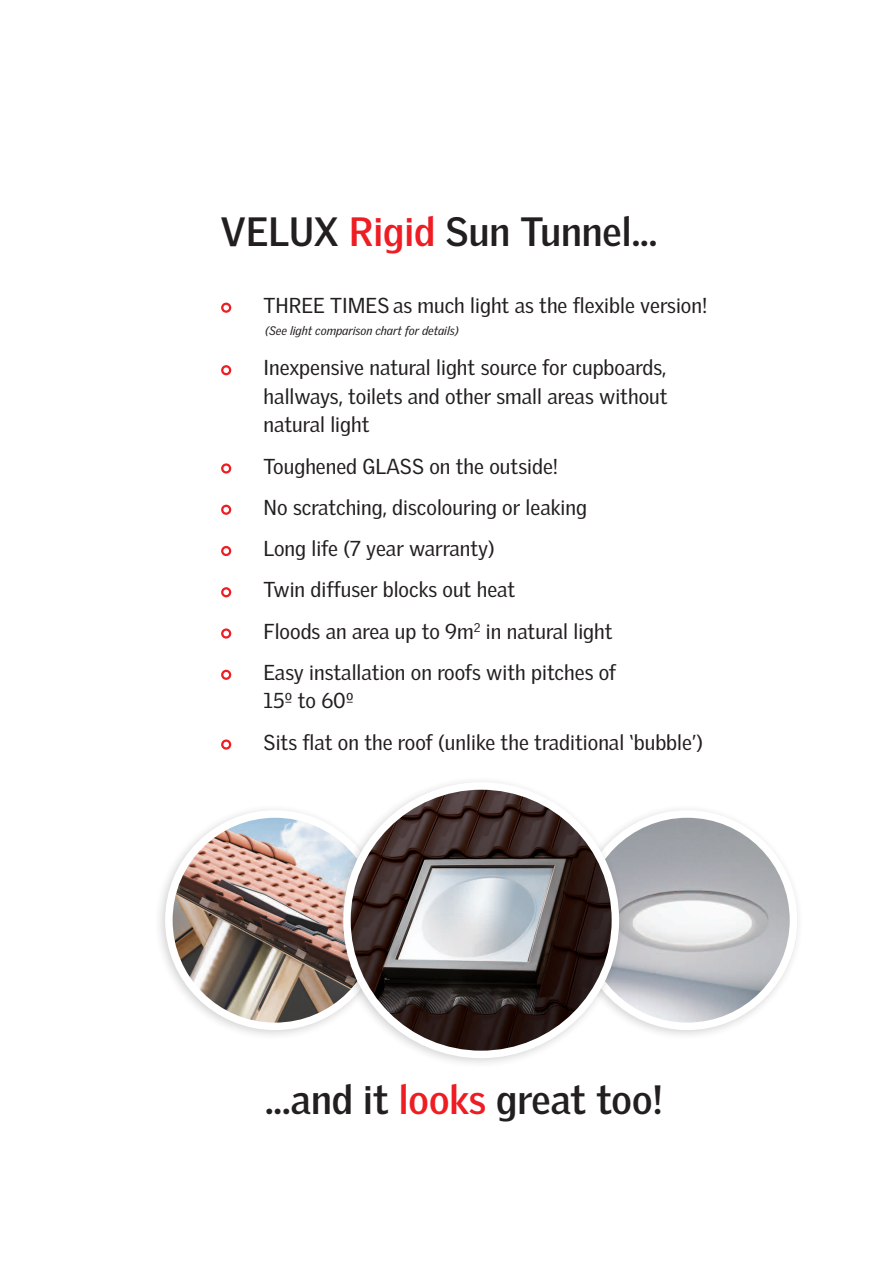
<style>
.page{position:relative;width:893px;height:1263px;background:#fff}
.page>*{position:absolute;margin:0;border:0;box-sizing:border-box;transform-origin:0 0}
.t1{font:700 39.75px "Velux Gothic";color:#231f20}
.t2{font:21px/41.2px "Velux Gothic";color:#231f20}
.t3{font:italic 12px "Velux Gothic";color:#231f20}
.s1{color:#ee1d23}
</style>
<div class="page">
<div style="left:566px;top:803px;width:238px;height:238px;background:#231f20;opacity:.2"></div>
<img style="left:581px;top:814px;width:212px;height:212px;border-radius:106px">
<div style="left:577px;top:810px;width:220px;height:220px;border:8px solid #fff;border-radius:50%"></div>
<div style="left:154px;top:803px;width:238px;height:238px;background:#231f20;opacity:.2"></div>
<img style="left:169px;top:814px;width:212px;height:212px;border-radius:106px">
<div style="left:165px;top:810px;width:220px;height:220px;border:8px solid #fff;border-radius:50%"></div>
<div style="left:332px;top:775px;width:294px;height:294px;background:#231f20;opacity:.2"></div>
<img style="left:347px;top:786px;width:268px;height:268px;border-radius:134px">
<div style="left:343px;top:782px;width:276px;height:276px;border:8px solid #fff;border-radius:50%"></div>
<div style="left:221px;top:303px;width:10px;height:10px;border:2px solid #ee1d23;border-radius:50%"></div>
<div style="left:221px;top:365px;width:10px;height:10px;border:2px solid #ee1d23;border-radius:50%"></div>
<div style="left:221px;top:463px;width:10px;height:11px;border:2px solid #ee1d23;border-radius:50%"></div>
<div style="left:221px;top:505px;width:10px;height:10px;border:2px solid #ee1d23;border-radius:50%"></div>
<div style="left:221px;top:546px;width:10px;height:10px;border:2px solid #ee1d23;border-radius:50%"></div>
<div style="left:221px;top:587px;width:10px;height:10px;border:2px solid #ee1d23;border-radius:50%"></div>
<div style="left:221px;top:628px;width:10px;height:11px;border:2px solid #ee1d23;border-radius:50%"></div>
<div style="left:221px;top:670px;width:10px;height:10px;border:2px solid #ee1d23;border-radius:50%"></div>
<div style="left:221px;top:739px;width:10px;height:11px;border:2px solid #ee1d23;border-radius:50%"></div>
<h1 class="t1" style="left:221px;top:206px;width:438px">VELUX <span class="s1">Rigid</span> Sun Tunnel...</h1>
<p class="t2" style="left:264px;top:284px;width:445px">THREE TIMES as much light as the flexible version!</p>
<p class="t3" style="left:265px;top:323px;width:195px">(See light comparison chart for details)</p>
<p class="t2" style="left:264px;top:353px;width:405px;line-height:28.5px;text-align:justify">Inexpensive natural light source for cupboards, hallways, toilets and other small areas without natural light</p>
<p class="t2" style="left:264px;top:445px;width:354px">Toughened GLASS on the outside!<br>No scratching, discolouring or leaking Long life (7 year warranty)<br>Twin diffuser blocks out heat<br>Floods an area up to 9m<sup>2</sup> in natural light Easy installation on roofs with pitches of</p>
<p class="t2" style="left:264px;top:680px;width:441px">15º to 60º<br>Sits flat on the roof (unlike the traditional ‘bubble’)</p>
<h1 class="t1" style="left:265px;top:1075px;width:399px">...and it <span class="s1">looks</span> great too!</h1>
</div>
